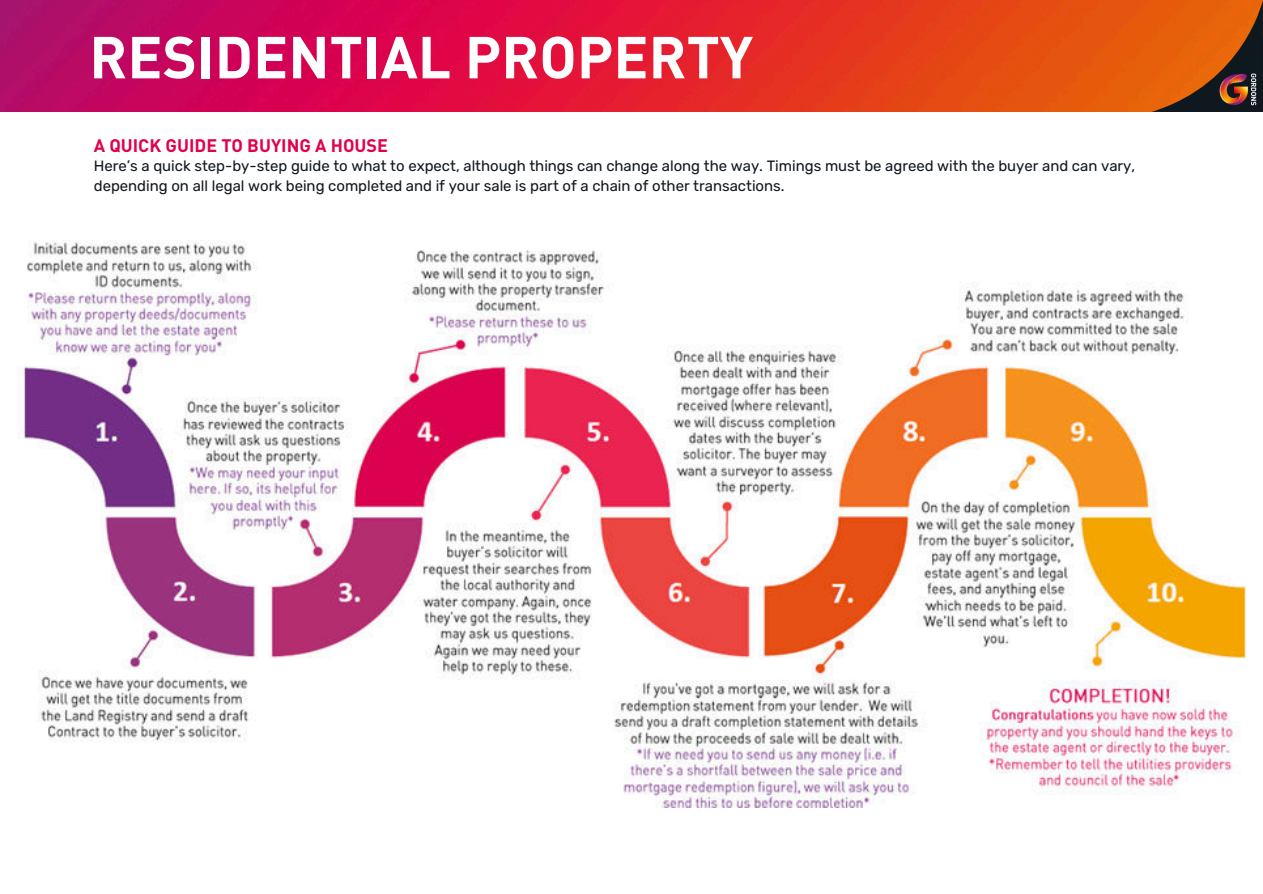
<style>
.page{position:relative;width:1263px;height:894px;background:#fff}
.page>*{position:absolute;margin:0;border:0;box-sizing:border-box;transform-origin:0 0}
.t1{font:700 58.2px "DINOT";color:#fff}
.t2{font:700 17.85px "DINOT";color:#e0004d}
.t3{font:14.85px/20.1px "Rubik";color:#0f171f}
</style>
<div class="page">
<img style="left:0;top:0;width:1151px;height:111px">
<svg style="left:1151px;top:0;width:112px;height:112px"></svg>
<img style="left:1213px;top:67px;width:50px;height:44px">
<img style="left:20px;top:240px;width:1225px;height:567px">
<h1 class="t1" style="left:89px;top:19px;width:665px">RESIDENTIAL PROPERTY</h1>
<p class="t2" style="left:94px;top:134px;width:296px">A QUICK GUIDE TO BUYING A HOUSE</p>
<p class="t3" style="left:94px;top:156px;width:1043px">Here’s a quick step-by-step guide to what to expect, although things can change along the way. Timings must be agreed with the buyer and can vary, depending on all legal work being completed and if your sale is part of a chain of other transactions.</p>
</div>
